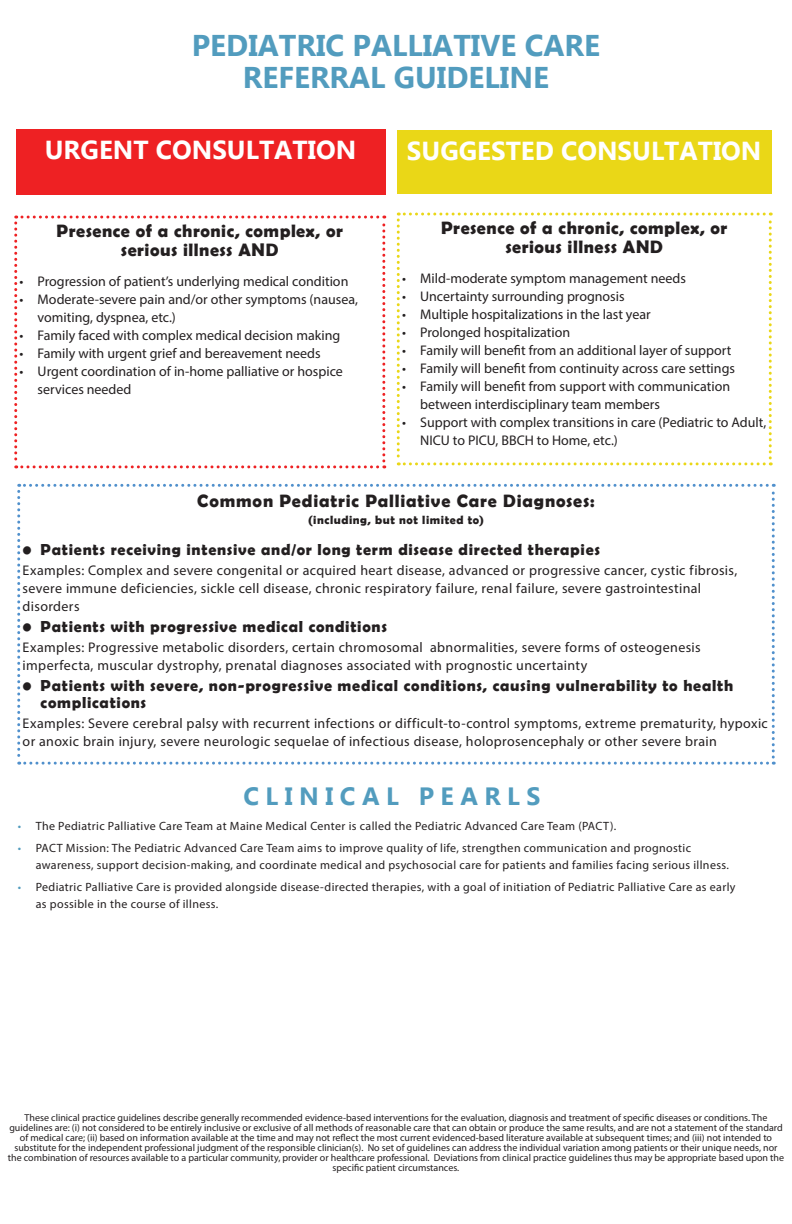
<style>
.page{position:relative;width:792px;height:1224px;background:#fff}
.page>*{position:absolute;margin:0;border:0;box-sizing:border-box;transform-origin:0 0}
.t1{font:700 30px "Microsoft New Tai Lue";color:#529cbe}
.RISK_LEVEL{font:700 26px "Microsoft New Tai Lue";color:#fff}
.Blue_Subhead{font:700 25px "Microsoft New Tai Lue";letter-spacing:.26em;color:#529cbe}
.RISK_HEADER{font:700 18px "Berlin Sans FB Demi";letter-spacing:.03em;color:#231f20}
.t2{font:700 16px/17px "Berlin Sans FB Demi";letter-spacing:.045em;color:#231f20}
.RISK_HEADER-2{font:14px/18px "Myriad Pro";letter-spacing:.01em;color:#231f20}
.t3{font:12px/17px "Myriad Pro";letter-spacing:.03em;color:#231f20}
.RISK_HEADER-3{font:700 12px "Berlin Sans FB Demi";letter-spacing:.05em;color:#231f20}
.MMP_Bottom_Copy{font:10px/10px "Myriad Pro";color:#231f20;text-align:center}
.s1{color:#529cbe}
</style>
<div class="page">
<svg style="left:14px;top:216px;width:371px;height:252px"></svg>
<svg style="left:17px;top:484px;width:758px;height:281px"></svg>
<div style="left:16px;top:129px;width:369px;height:41px;background:#ee2123"></div>
<div style="left:397px;top:130px;width:375px;height:41px;background:#ead717"></div>
<svg style="left:397px;top:213px;width:375px;height:252px"></svg>
<div style="left:16px;top:170px;width:369px;height:24px;background:#ee2123"></div>
<div style="left:397px;top:169px;width:375px;height:25px;background:#ead717"></div>
<p class="t1" style="left:192px;top:28px;width:410px">PEDIATRIC PALLIATIVE CARE</p>
<p class="t1" style="left:243px;top:60px;width:308px">REFERRAL GUIDELINE</p>
<p class="RISK_LEVEL" style="left:45px;top:135px;width:313px">URGENT CONSULTATION</p>
<p class="RISK_LEVEL" style="left:407px;top:136px;width:356px">SUGGESTED CONSULTATION</p>
<p class="RISK_HEADER" style="left:57px;top:221px;width:288px">Presence of a chronic, complex, or</p>
<p class="RISK_HEADER" style="left:121px;top:240px;width:159px">serious illness AND</p>
<p class="RISK_HEADER-2" style="left:20px;top:272px;width:330px">• Progression of patient’s underlying medical condition</p>
<p class="RISK_HEADER-2" style="left:38px;top:290px;width:322px;text-indent:-18px">• Moderate-severe pain and/or other symptoms (nausea, vomiting, dyspnea, etc.)</p>
<p class="RISK_HEADER-2" style="left:20px;top:326px;width:322px">• Family faced with complex medical decision making</p>
<p class="RISK_HEADER-2" style="left:20px;top:344px;width:303px">• Family with urgent grief and bereavement needs</p>
<p class="RISK_HEADER-2" style="left:38px;top:362px;width:307px;text-indent:-18px">• Urgent coordination of in-home palliative or hospice services needed</p>
<p class="RISK_HEADER" style="left:441px;top:218px;width:288px">Presence of a chronic, complex, or</p>
<p class="RISK_HEADER" style="left:505px;top:237px;width:159px">serious illness AND</p>
<p class="RISK_HEADER-2" style="left:402px;top:269px;width:285px">• Mild-moderate symptom management needs</p>
<p class="RISK_HEADER-2" style="left:402px;top:287px;width:224px">• Uncertainty surrounding prognosis</p>
<p class="RISK_HEADER-2" style="left:402px;top:305px;width:250px">• Multiple hospitalizations in the last year</p>
<p class="RISK_HEADER-2" style="left:402px;top:323px;width:170px">• Prolonged hospitalization</p>
<p class="RISK_HEADER-2" style="left:402px;top:341px;width:331px">• Family will benefit from an additional layer of support</p>
<p class="RISK_HEADER-2" style="left:402px;top:359px;width:334px">• Family will benefit from continuity across care settings</p>
<p class="RISK_HEADER-2" style="left:420px;top:377px;width:312px;text-indent:-18px">• Family will benefit from support with communication between interdisciplinary team members</p>
<p class="RISK_HEADER-2" style="left:420px;top:413px;width:348px;text-indent:-18px">• Support with complex transitions in care (Pediatric to Adult,<br>NICU to PICU, BBCH to Home, etc.)</p>
<p class="RISK_HEADER" style="left:197px;top:491px;width:399px">Common Pediatric Palliative Care Diagnoses:</p>
<p class="RISK_HEADER-3" style="left:308px;top:513px;width:178px">(including, but not limited to)</p>
<p class="t2" style="left:23px;top:541px;width:579px">• Patients receiving intensive and/or long term disease directed therapies</p>
<p class="RISK_HEADER-2" style="left:23px;top:562px;width:716px">Examples: Complex and severe congenital or acquired heart disease, advanced or progressive cancer, cystic fibrosis, severe immune deficiencies, sickle cell disease, chronic respiratory failure, renal failure, severe gastrointestinal disorders</p>
<p class="t2" style="left:23px;top:618px;width:366px">• Patients with progressive medical conditions</p>
<p class="RISK_HEADER-2" style="left:23px;top:639px;width:679px">Examples: Progressive metabolic disorders, certain chromosomal abnormalities, severe forms of osteogenesis imperfecta, muscular dystrophy, prenatal diagnoses associated with prognostic uncertainty</p>
<p class="t2" style="left:41px;top:677px;width:694px;text-indent:-18px">• Patients with severe, non-progressive medical conditions, causing vulnerability to health complications</p>
<p class="RISK_HEADER-2" style="left:23px;top:715px;width:747px">Examples: Severe cerebral palsy with recurrent infections or difficult-to-control symptoms, extreme prematurity, hypoxic or anoxic brain injury, severe neurologic sequelae of infectious disease, holoprosencephaly or other severe brain</p>
<p class="Blue_Subhead" style="left:243px;top:782px;width:299px">CLINICAL PEARLS</p>
<p class="t3" style="left:18px;top:817px;width:600px"><span class="s1">•</span> The Pediatric Palliative Care Team at Maine Medical Center is called the Pediatric Advanced Care Team (PACT).</p>
<p class="t3" style="left:36px;top:839px;width:695px;text-indent:-18px"><span class="s1">•</span> PACT Mission: The Pediatric Advanced Care Team aims to improve quality of life, strengthen communication and prognostic awareness, support decision-making, and coordinate medical and psychosocial care for patients and families facing serious illness.</p>
<p class="t3" style="left:36px;top:878px;width:701px;text-indent:-18px"><span class="s1">•</span> Pediatric Palliative Care is provided alongside disease-directed therapies, with a goal of initiation of Pediatric Palliative Care as early as possible in the course of illness.</p>
<p class="MMP_Bottom_Copy" style="left:8px;top:1113px;width:778px">These clinical practice guidelines describe generally recommended evidence-based interventions for the evaluation, diagnosis and treatment of specific diseases or conditions. The guidelines are: (i) not considered to be entirely inclusive or exclusive of all methods of reasonable care that can obtain or produce the same results, and are not a statement of the standard of medical care; (ii) based on information available at the time and may not reflect the most current evidenced-based literature available at subsequent times; and (iii) not intended to substitute for the independent professional judgment of the responsible clinician(s). No set of guidelines can address the individual variation among patients or their unique needs, nor the combination of resources available to a particular community, provider or healthcare professional. Deviations from clinical practice guidelines thus may be appropriate based upon the specific patient circumstances.</p>
</div>
